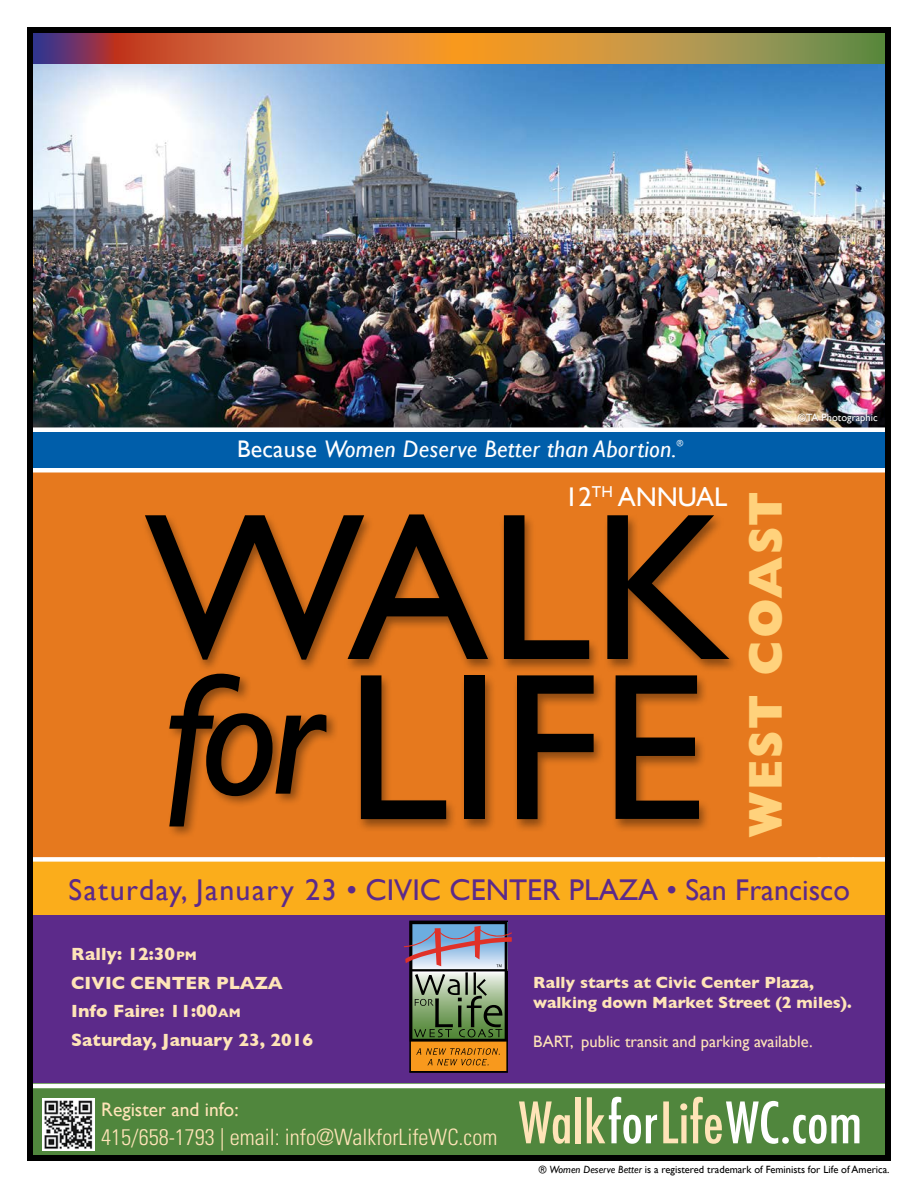
<style>
.page{position:relative;width:918px;height:1188px;background:#fff}
.page>*{position:absolute;margin:0;border:0;box-sizing:border-box;transform-origin:0 0}
.t1{font:210.6px/160.1px "Gill Sans";color:#000;text-align:right}
.t2{font:italic 173.7px "Gill Sans";color:#000}
.t3{font:500 condensed 55.5px "Futura";color:#fff}
.t4{font:800 47.7px "Gill Sans";letter-spacing:.03em;color:#ffd27c}
.t5{font:30px "Gill Sans";color:#5c2a8a}
.t6{font:27px "Gill Sans";color:#fff}
.t7{font:italic 24px "Gill Sans";letter-spacing:.01em;color:#fff}
.t8{font:300 condensed 22.5px "Univers LT Std";color:#ffe4b8}
.t9{font:19.5px "Gill Sans";color:#ffe4b8}
.t10{font:700 18px/28.5px "Gill Sans";color:#ffe4b8}
.t11{font:700 16.5px/19.5px "Gill Sans";color:#ffe4b8}
.t12{font:16.5px "Gill Sans";color:#ffe4b8}
.t13{font:10.5px "Gill Sans";color:#000}
.t14{font:10.5px "Gill Sans";color:#fff}
.t15{font:8.7px "Gill Sans";color:#fff}
.s1{font-style:normal}
.s2{font-size:12.6px}
.s3{font-style:inherit}
.s4{color:#ffe4b8}
.s5{font-style:italic}
</style>
<div class="page">
<img style="left:34px;top:63px;width:850px;height:364px">
<div style="left:27px;top:432px;width:862px;height:37px;background:#005eaa"></div>
<svg style="left:34px;top:34px;width:850px;height:29px;background:#bd7d40"></svg>
<div style="left:29px;top:911px;width:859px;height:175px;background:#5c2a8a"></div>
<div style="left:29px;top:472px;width:860px;height:392px;background:#e6791e"></div>
<div style="left:27px;top:860px;width:859px;height:55px;background:#fbad1b"></div>
<div style="left:28px;top:857px;width:864px;height:5px;background:#fff"></div>
<div style="left:28px;top:1084px;width:861px;height:76px;background:#50863d"></div>
<hr style="left:29px;top:1084px;width:864px;height:4px;background:#fff">
<img style="left:42px;top:1098px;width:53px;height:53px">
<div style="left:410px;top:1040px;width:97px;height:32px;background:#f8991d"></div>
<div style="left:409px;top:921px;width:99px;height:152px;border:2px solid #000"></div>
<hr style="left:410px;top:1071px;width:98px;height:1px;background:#000">
<svg style="left:404px;top:921px;width:108px;height:121px;background:#7b817d"></svg>
<svg style="left:416px;top:1048px;width:84px;height:17px"></svg>
<div style="left:799px;top:414px;width:79px;height:10px;background:#000;opacity:.39"></div>
<div style="left:141px;top:512px;width:599px;height:321px;background:#000;opacity:.39"></div>
<hr style="left:31px;top:468px;width:860px;height:4px;background:#fff">
<div style="left:27px;top:27px;width:864px;height:1134px;border:6px solid #000"></div>
<h3 class="t7" style="left:237px;top:435px;width:441px"><span class="s1">Because</span> Women Deserve Better than Abortion.</h3>
<p class="t15" style="left:677px;top:438px;width:8px">®</p>
<h3 class="t6" style="left:565px;top:481px;width:164px">12<sup>TH</sup> ANNUAL</h3>
<h1 class="t1" style="left:145px;top:506px;width:586px">WALK<br>LIFE</h1>
<h2 class="t2" style="left:164px;top:636px;width:161px">for</h2>
<p class="t14" style="left:798px;top:411px;width:81px">©TA Photographic</p>
<h3 class="t4" style="left:738px;top:838px;width:348px;rotate:-90deg">WEST COAST</h3>
<h3 class="t5" style="left:69px;top:872px;width:783px">Saturday, January 23 • CIVIC CENTER PLAZA • San Francisco</h3>
<h3 class="t10" style="left:71px;top:940px;width:244px">Rally: 12:30<span class="s2">PM<br></span><span class="s3">CIVIC CENTER PLAZA<br></span>Info Faire: 11:00<span class="s2">AM<br></span>Saturday, January 23, 2016</h3>
<h3 class="t9" style="left:101px;top:1098px;width:139px">Register and info:</h3>
<h3 class="t8" style="left:101px;top:1123px;width:398px">415/658-1793 | email: info@WalkforLifeWC.com</h3>
<h3 class="t11" style="left:533px;top:973px;width:320px">Rally starts at Civic Center Plaza, walking down Market Street (2 miles).</h3>
<h3 class="t12" style="left:533px;top:1032px;width:281px">BART, public transit and parking available.</h3>
<h3 class="t3" style="left:519px;top:1087px;width:345px"><span class="s4">Walk</span>for<span class="s4">Life</span>WC.com</h3>
<p class="t13" style="left:539px;top:1163px;width:352px">® <span class="s5">Women Deserve Better</span> is a registered trademark of Feminists for Life of America.</p>
</div>
